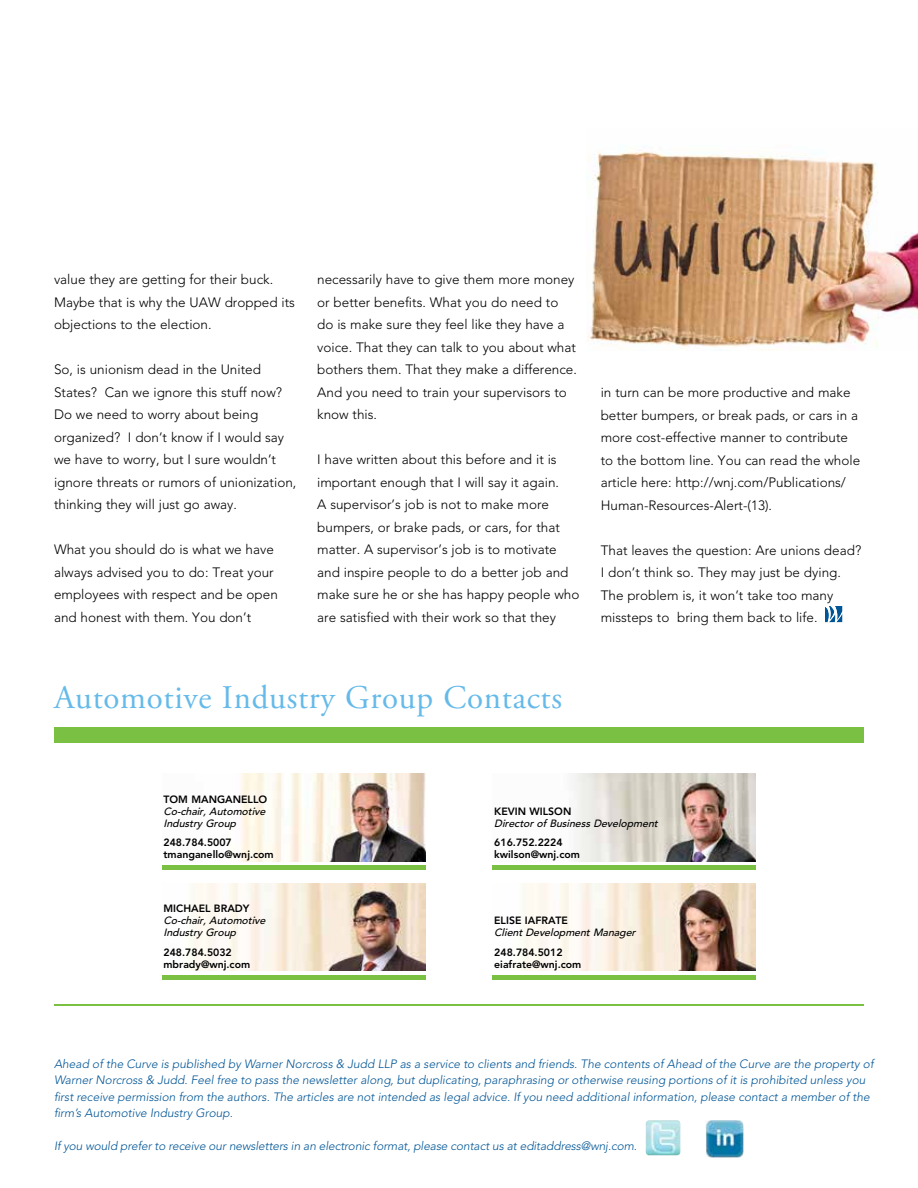
<style>
.page{position:relative;width:918px;height:1188px;background:#fff}
.page>*{position:absolute;margin:0;border:0;box-sizing:border-box;transform-origin:0 0}
.t1{font:33px "Adobe Garamond Pro";letter-spacing:.02em;color:#65bae9}
.t2{font:300 13.5px/22.5px "Avenir";color:#000}
.t3{font:italic 300 12px/16.5px "Avenir";color:#005596}
.t4{font:800 10.5px/12px "Avenir";color:#000}
.t5{font:italic 500 10.5px/12px "Avenir";color:#000}
</style>
<div class="page">
<div style="left:54px;top:728px;width:810px;height:15px;background:#7ac143"></div>
<hr style="left:54px;top:1004px;width:810px;height:1px;background:#7ac143">
<img style="left:646px;top:1120px;width:34px;height:35px">
<img style="left:705px;top:1120px;width:39px;height:38px">
<svg style="left:825px;top:606px;width:17px;height:16px"></svg>
<img style="left:588px;top:148px;width:330px;height:203px">
<img style="left:241px;top:774px;width:184px;height:87px">
<img style="left:574px;top:774px;width:182px;height:87px">
<img style="left:190px;top:883px;width:235px;height:88px">
<img style="left:521px;top:883px;width:235px;height:88px">
<hr style="left:162px;top:866px;width:263px;height:4px;background:#7ac143">
<hr style="left:493px;top:866px;width:263px;height:4px;background:#7ac143">
<hr style="left:162px;top:975px;width:263px;height:4px;background:#7ac143">
<hr style="left:493px;top:975px;width:263px;height:4px;background:#7ac143">
<p class="t2" style="left:54px;top:268px;width:243px">value they are getting for their buck.<br>Maybe that is why the UAW dropped its objections to the election.</p>
<p class="t2" style="left:54px;top:358px;width:244px">So, is unionism dead in the United States? Can we ignore this stuff now?<br>Do we need to worry about being organized? I don’t know if I would say we have to worry, but I sure wouldn’t ignore threats or rumors of unionization, thinking they will just go away.</p>
<p class="t2" style="left:54px;top:538px;width:225px">What you should do is what we have always advised you to do: Treat your employees with respect and be open and honest with them. You don’t</p>
<p class="t2" style="left:317px;top:268px;width:261px">necessarily have to give them more money or better benefits. What you do need to do is make sure they feel like they have a voice. That they can talk to you about what bothers them. That they make a difference.<br>And you need to train your supervisors to know this.</p>
<p class="t2" style="left:317px;top:448px;width:264px">I have written about this before and it is important enough that I will say it again.<br>A supervisor’s job is not to make more bumpers, or brake pads, or cars, for that matter. A supervisor’s job is to motivate and inspire people to do a better job and make sure he or she has happy people who are satisfied with their work so that they</p>
<p class="t2" style="left:601px;top:381px;width:261px">in turn can be more productive and make better bumpers, or break pads, or cars in a more cost-effective manner to contribute to the bottom line. You can read the whole article here: http://wnj.com/Publications/ Human-Resources-Alert-(13).</p>
<p class="t2" style="left:601px;top:539px;width:262px">That leaves the question: Are unions dead?<br>I don’t think so. They may just be dying.<br>The problem is, it won’t take too many missteps to bring them back to life.</p>
<h1 class="t1" style="left:54px;top:678px;width:510px">Automotive Industry Group Contacts</h1>
<p class="t4" style="left:164px;top:793px;width:105px">TOM MANGANELLO</p>
<p class="t5" style="left:164px;top:805px;width:106px">Co-chair,Automotive<br>IndustryGroup</p>
<p class="t4" style="left:164px;top:836px;width:112px">248.784.5007 tmanganello@wnj.com</p>
<p class="t4" style="left:164px;top:902px;width:88px">MICHAEL BRADY</p>
<p class="t5" style="left:164px;top:915px;width:106px">Co-chair,Automotive<br>IndustryGroup</p>
<p class="t4" style="left:164px;top:946px;width:88px">248.784.5032 mbrady@wnj.com</p>
<p class="t4" style="left:494px;top:805px;width:79px">KEVIN WILSON</p>
<p class="t5" style="left:494px;top:817px;width:168px">DirectorofBusinessDevelopment</p>
<p class="t4" style="left:494px;top:836px;width:87px">616.752.2224 kwilson@wnj.com</p>
<p class="t4" style="left:494px;top:914px;width:75px">ELISE IAFRATE</p>
<p class="t5" style="left:494px;top:927px;width:146px">ClientDevelopmentManager</p>
<p class="t4" style="left:494px;top:946px;width:89px">248.784.5012 eiafrate@wnj.com</p>
<p class="t3" style="left:54px;top:1055px;width:821px">Ahead of the Curve is published by Warner Norcross &amp; Judd LLP as a service to clients and friends. The contents of Ahead of the Curve are the property of Warner Norcross &amp; Judd. Feel free to pass the newsletter along, but duplicating, paraphrasing or otherwise reusing portions of it is prohibited unless you first receive permission from the authors. The articles are not intended as legal advice. If you need additional information, please contact a member of the firm’s Automotive Industry Group.</p>
<p class="t3" style="left:54px;top:1138px;width:584px">If you would prefer to receive our newsletters in an electronic format, please contact us at editaddress@wnj.com.</p>
</div>
